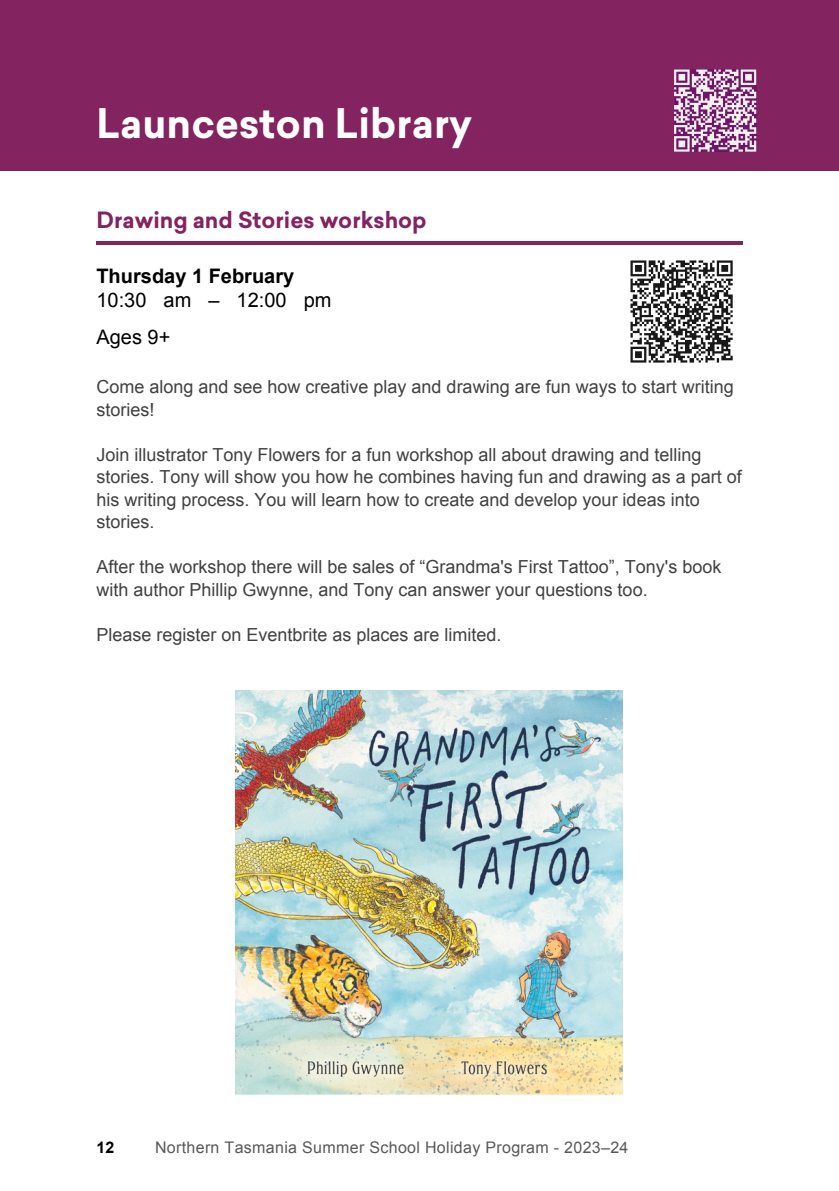
<style>
.page{position:relative;width:839px;height:1191px;background:#fff}
.page>*{position:absolute;margin:0;border:0;box-sizing:border-box;transform-origin:0 0}
.t1{font:700 40px "Sailec";color:#fff}
.t2{font:700 22px "Sailec";color:#83235f}
.t3{font:20px/37.6px "Arial";color:#000}
.t4{font:700 20px "Arial";color:#000}
.t5{font:18px/22.4px "Arial";color:#414042}
.t6{font:16px "Arial";letter-spacing:.02em;color:#58595b}
.t7{font:700 16px "Arial";color:#000}
</style>
<div class="page">
<hr style="left:96px;top:241px;width:647px;height:4px;background:#83235f">
<div style="left:0;top:0;width:838px;height:170px;background:#83235f"></div>
<img style="left:235px;top:690px;width:387px;height:405px">
<svg style="left:674px;top:70px;width:82px;height:82px"></svg>
<svg style="left:630px;top:260px;width:102px;height:103px"></svg>
<p class="t1" style="left:96px;top:108px;width:377px">Launceston Library</p>
<p class="t2" style="left:96px;top:212px;width:332px">Drawing and Stories workshop</p>
<p class="t4" style="left:96px;top:264px;width:199px">Thursday 1 February</p>
<p class="t3" style="left:96px;top:281px;width:236px">10:30 am – 12:00 pm<br>Ages 9+</p>
<p class="t5" style="left:96px;top:376px;width:638px">Come along and see how creative play and drawing are fun ways to start writing stories!</p>
<p class="t5" style="left:96px;top:443px;width:646px">Join illustrator Tony Flowers for a fun workshop all about drawing and telling stories. Tony will show you how he combines having fun and drawing as a part of his writing process. You will learn how to create and develop your ideas into stories.</p>
<p class="t5" style="left:96px;top:556px;width:626px">After the workshop there will be sales of “Grandma's First Tattoo”, Tony's book with author Phillip Gwynne, and Tony can answer your questions too.</p>
<p class="t5" style="left:96px;top:623px;width:406px">Please register on Eventbrite as places are limited.</p>
<p class="t7" style="left:96px;top:1139px;width:20px">12</p>
<p class="t6" style="left:155px;top:1139px;width:475px">Northern Tasmania Summer School Holiday Program - 2023–24</p>
</div>
